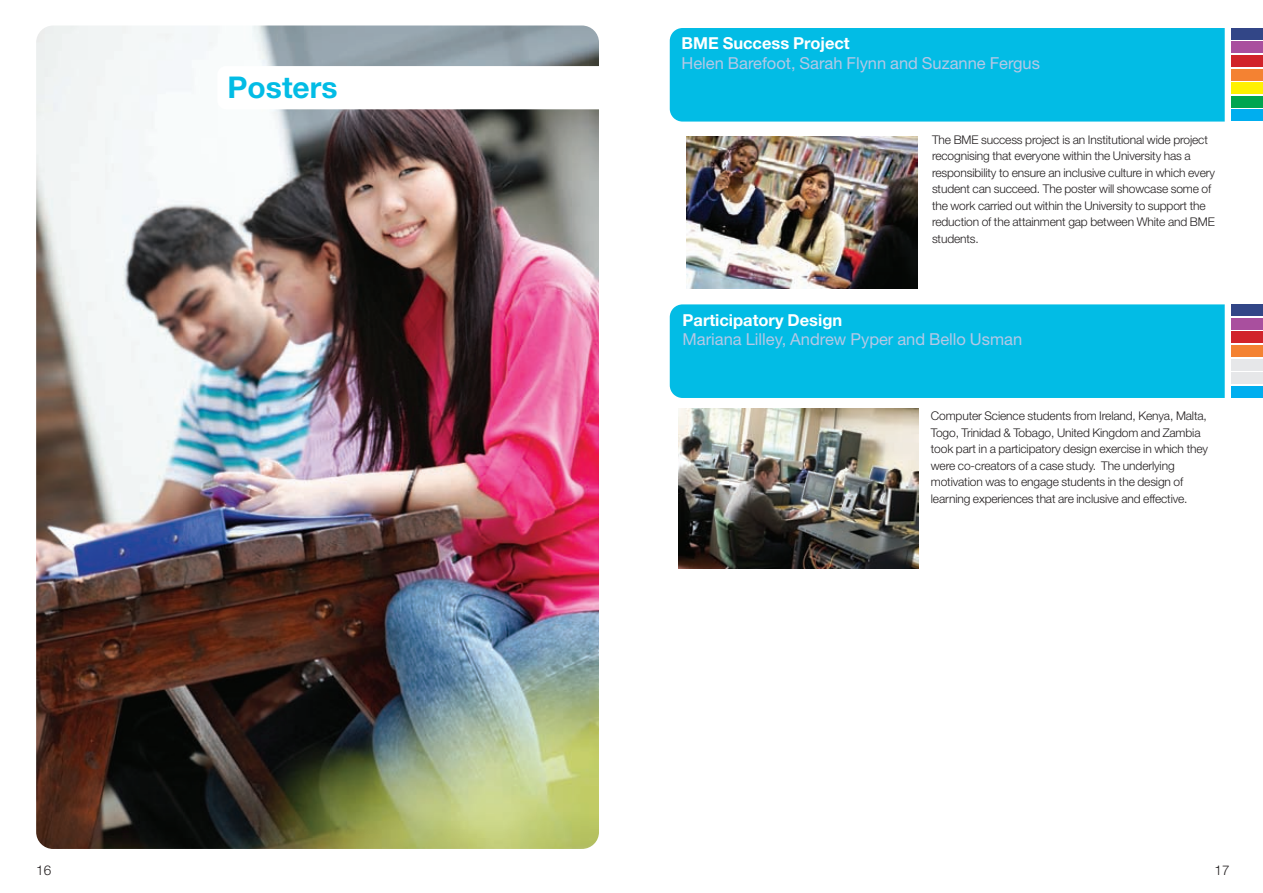
<style>
.page{position:relative;width:1263px;height:893px;background:#fff}
.page>*{position:absolute;margin:0;border:0;box-sizing:border-box;transform-origin:0 0}
.t1{font:700 30px "Helvetica Neue";color:#02bce5}
.t2{font:16.5px "Helvetica Neue";color:#b5c8e6}
.t3{font:700 16.5px "Helvetica Neue";color:#fff}
.t4{font:300 13.5px "Helvetica Neue";color:#231f20}
.t5{font:300 12px/16.5px "Helvetica Neue";letter-spacing:-.01em;color:#231f20}
</style>
<div class="page">
<img style="left:36px;top:26px;width:563px;height:823px">
<div style="left:217px;top:66px;width:391px;height:43px;background:#fff;border-radius:9px"></div>
<div style="left:670px;top:28px;width:555px;height:94px;background:#02bce5"></div>
<div style="left:670px;top:304px;width:555px;height:94px;background:#02bce5"></div>
<img style="left:678px;top:409px;width:241px;height:160px">
<img style="left:686px;top:136px;width:231px;height:152px">
<div style="left:1231px;top:28px;width:32px;height:11px;background:#324687"></div>
<div style="left:1231px;top:42px;width:32px;height:11px;background:#a94f9e"></div>
<div style="left:1231px;top:55px;width:32px;height:12px;background:#d1232a"></div>
<div style="left:1231px;top:69px;width:32px;height:11px;background:#f48232"></div>
<div style="left:1231px;top:82px;width:32px;height:12px;background:#fff101"></div>
<div style="left:1231px;top:96px;width:32px;height:12px;background:#00a54f"></div>
<div style="left:1231px;top:110px;width:32px;height:11px;background:#00aeef"></div>
<div style="left:1231px;top:304px;width:32px;height:12px;background:#324687"></div>
<div style="left:1231px;top:318px;width:32px;height:11px;background:#a94f9e"></div>
<div style="left:1231px;top:332px;width:32px;height:11px;background:#d1232a"></div>
<div style="left:1231px;top:345px;width:32px;height:12px;background:#f48232"></div>
<div style="left:1231px;top:359px;width:32px;height:11px;background:#e6e7e9"></div>
<div style="left:1231px;top:372px;width:32px;height:12px;background:#e6e7e9"></div>
<div style="left:1231px;top:386px;width:32px;height:12px;background:#00aeef"></div>
<h1 class="t1" style="left:228px;top:77px;width:111px">Posters</h1>
<h2 class="t3" style="left:681px;top:37px;width:170px">BME Success Project</h2>
<h2 class="t2" style="left:681px;top:57px;width:360px">Helen Barefoot, Sarah Flynn and Suzanne Fergus</h2>
<p class="t5" style="left:932px;top:132px;width:284px">The BME success project is an Institutional wide project recognising that everyone within the University has a responsibility to ensure an inclusive culture in which every student can succeed. The poster will showcase some of the work carried out within the University to support the reduction of the attainment gap between White and BME students.</p>
<h2 class="t3" style="left:682px;top:314px;width:161px">Participatory Design</h2>
<h2 class="t2" style="left:682px;top:334px;width:341px">Mariana Lilley, Andrew Pyper and Bello Usman</h2>
<p class="t5" style="left:931px;top:409px;width:279px">Computer Science students from Ireland, Kenya, Malta, Togo, Trinidad &amp; Tobago, United Kingdom and Zambia took part in a participatory design exercise in which they were co-creators of a case study. The underlying motivation was to engage students in the design of learning experiences that are inclusive and effective.</p>
<p class="t4" style="left:36px;top:866px;width:17px">16</p>
<p class="t4" style="left:1214px;top:866px;width:17px">17</p>
</div>
